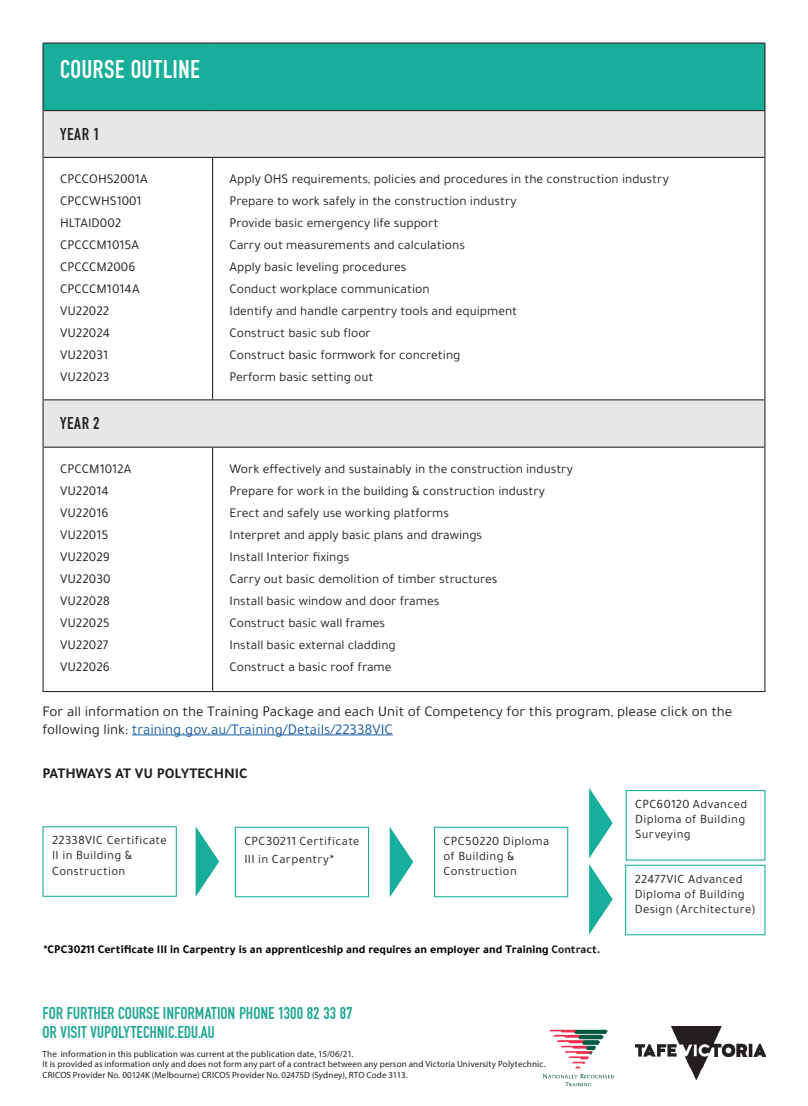
<style>
.page{position:relative;width:808px;height:1106px;background:#fff}
.page>*{position:absolute;margin:0;border:0;box-sizing:border-box;transform-origin:0 0}
.VUP_Main_Sub_Heading{font:27px "Engschrift DIND";letter-spacing:.02em;color:#fff}
.VUP_Further_Informat{font:18px/19.5px "Engschrift DIND";color:#21a795}
.VUP_Main_Sub_Heading-2{font:18px "Engschrift DIND";letter-spacing:.03em;color:#231f20}
.VUP_Body_Dot_Points{font:15px/18px "Tajawal";color:#231f20}
.VUP_Body_Dot_Points-2{font:700 15px "Tajawal";color:#231f20}
.VUP_Body_Dot_Points-3{font:13.5px "Tajawal";color:#231f20}
.VUP_Body{font:13.5px "Tajawal";color:#231f20}
.VUP_Front_-_Course_h{font:12.75px/15.3px "Tajawal";letter-spacing:.025em;color:#231f20}
.VUP_Body-2{font:700 12px "Tajawal";color:#000}
.VUP_Disclaimer{font:9px/10.8px "Myriad Pro";letter-spacing:.015em;color:#231f20}
.s1{color:#175d9e}
.s2{color:#231f20}
</style>
<div class="page">
<div style="left:43px;top:43px;width:722px;height:68px;background:#17ae9a"></div>
<svg style="left:44px;top:111px;width:720px;height:335px"></svg>
<hr style="left:43px;top:43px;width:170px;height:1px;background:#231f20">
<hr style="left:43px;top:44px;width:1px;height:67px;background:#231f20">
<hr style="left:213px;top:43px;width:552px;height:1px;background:#231f20">
<hr style="left:43px;top:111px;width:1px;height:46px;background:#231f20">
<hr style="left:764px;top:44px;width:1px;height:66px;background:#231f20">
<hr style="left:44px;top:110px;width:169px;height:1px;background:#231f20">
<hr style="left:213px;top:110px;width:552px;height:1px;background:#231f20">
<hr style="left:764px;top:111px;width:1px;height:46px;background:#231f20">
<hr style="left:43px;top:400px;width:1px;height:46px;background:#231f20">
<hr style="left:764px;top:400px;width:1px;height:47px;background:#231f20">
<hr style="left:44px;top:157px;width:169px;height:1px;background:#231f20">
<hr style="left:213px;top:157px;width:552px;height:1px;background:#231f20">
<hr style="left:212px;top:158px;width:1px;height:241px;background:#231f20">
<hr style="left:764px;top:158px;width:1px;height:242px;background:#231f20">
<hr style="left:43px;top:157px;width:1px;height:242px;background:#231f20">
<hr style="left:43px;top:399px;width:170px;height:1px;background:#231f20">
<hr style="left:213px;top:399px;width:551px;height:1px;background:#231f20">
<hr style="left:43px;top:446px;width:170px;height:2px;background:#231f20">
<hr style="left:43px;top:448px;width:1px;height:243px;background:#231f20">
<hr style="left:213px;top:446px;width:551px;height:2px;background:#231f20">
<hr style="left:43px;top:691px;width:170px;height:1px;background:#231f20">
<hr style="left:213px;top:691px;width:552px;height:1px;background:#231f20">
<hr style="left:212px;top:448px;width:1px;height:243px;background:#231f20">
<hr style="left:764px;top:447px;width:1px;height:244px;background:#231f20">
<hr style="left:132px;top:734px;width:261px;height:1px;background:#175d9e">
<div style="left:625px;top:864px;width:140px;height:71px;border:1px solid #17ae9a"></div>
<div style="left:235px;top:826px;width:134px;height:71px;border:1px solid #17ae9a"></div>
<svg style="left:589px;top:864px;width:24px;height:70px"></svg>
<svg style="left:196px;top:827px;width:23px;height:69px"></svg>
<img style="left:635px;top:1026px;width:130px;height:53px">
<img style="left:543px;top:1029px;width:71px;height:58px">
<div style="left:626px;top:790px;width:139px;height:70px;border:1px solid #17ae9a"></div>
<div style="left:434px;top:826px;width:134px;height:71px;border:1px solid #17ae9a"></div>
<svg style="left:390px;top:827px;width:23px;height:70px"></svg>
<svg style="left:589px;top:788px;width:24px;height:70px"></svg>
<p class="VUP_Main_Sub_Heading" style="left:60px;top:55px;width:141px">COURSE OUTLINE</p>
<p class="VUP_Main_Sub_Heading-2" style="left:60px;top:124px;width:41px">YEAR 1</p>
<p class="VUP_Body" style="left:60px;top:170px;width:89px">CPCCOHS2001A</p>
<p class="VUP_Body" style="left:60px;top:192px;width:83px">CPCCWHS1001</p>
<p class="VUP_Body" style="left:60px;top:214px;width:63px">HLTAID002</p>
<p class="VUP_Body" style="left:60px;top:236px;width:81px">CPCCCM1015A</p>
<p class="VUP_Body" style="left:60px;top:258px;width:77px">CPCCCM2006</p>
<p class="VUP_Body" style="left:60px;top:280px;width:81px">CPCCCM1014A</p>
<p class="VUP_Body" style="left:60px;top:302px;width:51px">VU22022</p>
<p class="VUP_Body" style="left:60px;top:324px;width:52px">VU22024</p>
<p class="VUP_Body" style="left:60px;top:346px;width:50px">VU22031</p>
<p class="VUP_Body" style="left:60px;top:368px;width:51px">VU22023</p>
<p class="VUP_Main_Sub_Heading-2" style="left:60px;top:413px;width:41px">YEAR 2</p>
<p class="VUP_Body" style="left:60px;top:459px;width:73px">CPCCM1012A</p>
<p class="VUP_Body" style="left:60px;top:481px;width:50px">VU22014</p>
<p class="VUP_Body" style="left:60px;top:503px;width:50px">VU22016</p>
<p class="VUP_Body" style="left:60px;top:525px;width:50px">VU22015</p>
<p class="VUP_Body" style="left:60px;top:547px;width:51px">VU22029</p>
<p class="VUP_Body" style="left:60px;top:569px;width:52px">VU22030</p>
<p class="VUP_Body" style="left:60px;top:591px;width:52px">VU22028</p>
<p class="VUP_Body" style="left:60px;top:613px;width:51px">VU22025</p>
<p class="VUP_Body" style="left:60px;top:635px;width:50px">VU22027</p>
<p class="VUP_Body" style="left:60px;top:657px;width:51px">VU22026</p>
<p class="VUP_Body_Dot_Points-3" style="left:230px;top:170px;width:441px">Apply OHS requirements, policies and procedures in the construction industry</p>
<p class="VUP_Body_Dot_Points-3" style="left:230px;top:192px;width:289px">Prepare to work safely in the construction industry</p>
<p class="VUP_Body_Dot_Points-3" style="left:230px;top:214px;width:210px">Provide basic emergency life support</p>
<p class="VUP_Body_Dot_Points-3" style="left:230px;top:236px;width:237px">Carry out measurements and calculations</p>
<p class="VUP_Body_Dot_Points-3" style="left:230px;top:258px;width:178px">Apply basic leveling procedures</p>
<p class="VUP_Body_Dot_Points-3" style="left:230px;top:280px;width:201px">Conduct workplace communication</p>
<p class="VUP_Body_Dot_Points-3" style="left:230px;top:302px;width:289px">Identify and handle carpentry tools and equipment</p>
<p class="VUP_Body_Dot_Points-3" style="left:230px;top:324px;width:143px">Construct basic sub floor</p>
<p class="VUP_Body_Dot_Points-3" style="left:230px;top:346px;width:232px">Construct basic formwork for concreting</p>
<p class="VUP_Body_Dot_Points-3" style="left:230px;top:368px;width:145px">Perform basic setting out</p>
<p class="VUP_Body_Dot_Points-3" style="left:230px;top:459px;width:345px">Work effectively and sustainably in the construction industry</p>
<p class="VUP_Body_Dot_Points-3" style="left:230px;top:481px;width:317px">Prepare for work in the building &amp; construction industry</p>
<p class="VUP_Body_Dot_Points-3" style="left:230px;top:503px;width:221px">Erect and safely use working platforms</p>
<p class="VUP_Body_Dot_Points-3" style="left:230px;top:525px;width:254px">Interpret and apply basic plans and drawings</p>
<p class="VUP_Body_Dot_Points-3" style="left:230px;top:547px;width:121px">Install Interior fixings</p>
<p class="VUP_Body_Dot_Points-3" style="left:230px;top:569px;width:269px">Carry out basic demolition of timber structures</p>
<p class="VUP_Body_Dot_Points-3" style="left:230px;top:591px;width:211px">Install basic window and door frames</p>
<p class="VUP_Body_Dot_Points-3" style="left:230px;top:613px;width:157px">Construct basic wall frames</p>
<p class="VUP_Body_Dot_Points-3" style="left:230px;top:635px;width:168px">Install basic external cladding</p>
<p class="VUP_Body_Dot_Points-3" style="left:230px;top:657px;width:163px">Construct a basic roof frame</p>
<p class="VUP_Body_Dot_Points" style="left:43px;top:702px;width:691px">For all information on the Training Package and each Unit of Competency for this program, please click on the following link: <span class="s1">training.gov.au/Training/Details/22338VIC</span></p>
<p class="VUP_Body_Dot_Points-2" style="left:43px;top:762px;width:207px">PATHWAYS AT VU POLYTECHNIC</p>
<p class="VUP_Front_-_Course_h" style="left:52px;top:832px;width:116px">22338VIC Certificate<br>II in Building &amp;<br>Construction</p>
<p class="VUP_Front_-_Course_h" style="left:244px;top:831px;width:117px;line-height:18px">CPC30211 Certificate<br>III in Carpentry*</p>
<p class="VUP_Front_-_Course_h" style="left:443px;top:833px;width:107px">CPC50220 Diploma of Building &amp;<br>Construction</p>
<p class="VUP_Body-2" style="left:44px;top:940px;width:558px">*CPC30211 Certificate III in Carpentry is an apprenticeship and requires an employer and Training <span class="s2">Contract.</span></p>
<p class="VUP_Further_Informat" style="left:43px;top:1003px;width:312px">FOR FURTHER COURSE INFORMATION PHONE 1300 82 33 87<br>OR VISIT VUPOLYTECHNIC.EDU.AU</p>
<p class="VUP_Disclaimer" style="left:43px;top:1048px;width:313px">The information in this publication was current at the publication date, 15/06/21.</p>
<p class="VUP_Disclaimer" style="left:43px;top:1058px;width:504px">It is provided as information only and does not form any part of a contract between any person and Victoria University Polytechnic.<br>CRICOS Provider No. 00124K (Melbourne) CRICOS Provider No. 02475D (Sydney), RTO Code 3113.</p>
<p class="VUP_Front_-_Course_h" style="left:635px;top:796px;width:114px">CPC60120 Advanced<br>Diploma of Building<br>Surveying</p>
<p class="VUP_Front_-_Course_h" style="left:635px;top:871px;width:123px">22477VIC Advanced<br>Diploma of Building<br>Design (Architecture)</p>
</div>
